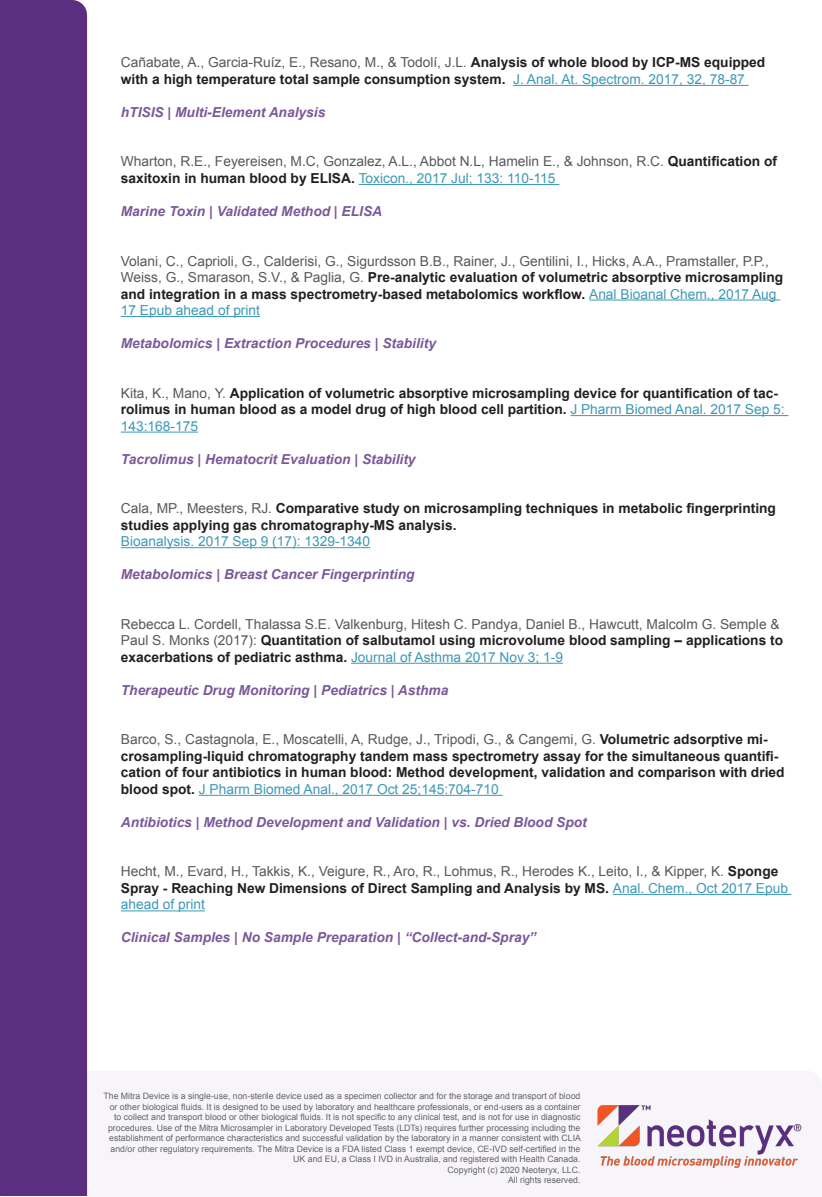
<style>
.page{position:relative;width:822px;height:1197px;background:#fff}
.page>*{position:absolute;margin:0;border:0;box-sizing:border-box;transform-origin:0 0}
.t1{font:13.75px/16.5px "Arial";color:#57585a}
.t2{font:700 13.75px/16.5px "Arial";color:#231f20}
.Keywords{font:italic 700 13.75px "Arial";color:#7b589a}
.Keywords-2{font:13.75px "Arial";color:#3c98b7}
.t3{font:8.75px/10.5px "Arial";color:#636366;text-align:right}
.s1{font-weight:400;color:#57585a}
.s2{font-weight:400;color:#3c98b7}
.s3{font-weight:700;color:#231f20}
.s4{color:#3c98b7}
</style>
<div class="page">
<div style="left:0;top:0;width:87px;height:1195px;background:#5a2f80"></div>
<img style="left:597px;top:1105px;width:204px;height:63px">
<hr style="left:513px;top:85px;width:235px;height:1px;background:#3c98b7">
<hr style="left:358px;top:184px;width:201px;height:1px;background:#3c98b7">
<hr style="left:589px;top:300px;width:191px;height:1px;background:#3c98b7">
<hr style="left:121px;top:316px;width:139px;height:1px;background:#3c98b7">
<hr style="left:570px;top:415px;width:218px;height:1px;background:#3c98b7">
<hr style="left:121px;top:432px;width:77px;height:1px;background:#3c98b7">
<hr style="left:121px;top:547px;width:249px;height:1px;background:#3c98b7">
<hr style="left:351px;top:663px;width:211px;height:1px;background:#3c98b7">
<hr style="left:199px;top:795px;width:303px;height:1px;background:#3c98b7">
<hr style="left:612px;top:894px;width:179px;height:1px;background:#3c98b7">
<hr style="left:121px;top:910px;width:84px;height:1px;background:#3c98b7">
<p class="t2" style="left:121px;top:55px;width:645px"><span class="s1">Cañabate, A., Garcia-Ruíz, E., Resano, M., &amp; Todolí, J.L.</span> Analysis of whole blood by ICP-MS equipped with a high temperature total sample consumption system. <span class="s2">J. Anal. At. Spectrom. 2017, 32, 78-87</span></p>
<p class="Keywords" style="left:121px;top:103px;width:206px">hTISIS | Multi-Element Analysis</p>
<p class="t1" style="left:121px;top:153px;width:657px">Wharton, R.E., Feyereisen, M.C, Gonzalez, A.L., Abbot N.L, Hamelin E., &amp; Johnson, R.C. <span class="s3">Quantification of saxitoxin in human blood by ELISA.</span> <span class="s4">Toxicon., 2017 Jul; 133: 110-115</span></p>
<p class="Keywords" style="left:121px;top:202px;width:263px">Marine Toxin | Validated Method | ELISA</p>
<p class="t1" style="left:121px;top:252px;width:663px">Volani, C., Caprioli, G., Calderisi, G., Sigurdsson B.B., Rainer, J., Gentilini, I., Hicks, A.A., Pramstaller, P.P., Weiss, G., Smarason, S.V., &amp; Paglia, G. <span class="s3">Pre-analytic evaluation of volumetric absorptive microsampling and integration in a mass spectrometry-based metabolomics workflow.</span> <span class="s4">Anal Bioanal Chem., 2017 Aug 17 Epub ahead of print</span></p>
<p class="Keywords" style="left:121px;top:334px;width:316px">Metabolomics | Extraction Procedures | Stability</p>
<p class="t2" style="left:121px;top:385px;width:665px"><span class="s1">Kita, K., Mano, Y.</span> Application of volumetric absorptive microsampling device for quantification of tac&shy;rolimus in human blood as a model drug of high blood cell partition. <span class="s2">J Pharm Biomed Anal. 2017 Sep 5:<br>143:168-175</span></p>
<p class="Keywords" style="left:121px;top:450px;width:296px">Tacrolimus | Hematocrit Evaluation | Stability</p>
<p class="t2" style="left:121px;top:500px;width:656px"><span class="s1">Cala, MP., Meesters, RJ.</span> Comparative study on microsampling techniques in metabolic fingerprinting studies applying gas chromatography-MS analysis.</p>
<p class="Keywords-2" style="left:121px;top:532px;width:251px">Bioanalysis. 2017 Sep 9 (17): 1329-1340</p>
<p class="Keywords" style="left:121px;top:565px;width:295px">Metabolomics | Breast Cancer Fingerprinting</p>
<p class="t1" style="left:121px;top:615px;width:663px">Rebecca L. Cordell, Thalassa S.E. Valkenburg, Hitesh C. Pandya, Daniel B., Hawcutt, Malcolm G. Semple &amp;<br>Paul S. Monks (2017): <span class="s3">Quantitation of salbutamol using microvolume blood sampling – applications to exacerbations of pediatric asthma.</span> <span class="s4">Journal of Asthma 2017 Nov 3; 1-9</span></p>
<p class="Keywords" style="left:121px;top:681px;width:329px">Therapeutic Drug Monitoring | Pediatrics | Asthma</p>
<p class="t2" style="left:121px;top:731px;width:665px"><span class="s1">Barco, S., Castagnola, E., Moscatelli, A, Rudge, J., Tripodi, G., &amp; Cangemi, G.</span> Volumetric adsorptive mi&shy;crosampling-liquid chromatography tandem mass spectrometry assay for the simultaneous quantifi&shy;cation of four antibiotics in human blood: Method development, validation and comparison with dried blood spot. <span class="s2">J Pharm Biomed Anal., 2017 Oct 25;145:704-710</span></p>
<p class="Keywords" style="left:121px;top:813px;width:467px">Antibiotics | Method Development and Validation | vs. Dried Blood Spot</p>
<p class="t1" style="left:121px;top:863px;width:668px">Hecht, M., Evard, H., Takkis, K., Veigure, R., Aro, R., Lohmus, R., Herodes K., Leito, I., &amp; Kipper, K. <span class="s3">Sponge<br>Spray - Reaching New Dimensions of Direct Sampling and Analysis by MS.</span> <span class="s4">Anal. Chem., Oct 2017 Epub ahead of print</span></p>
<p class="Keywords" style="left:121px;top:928px;width:416px">Clinical Samples | No Sample Preparation | “Collect-and-Spray”</p>
<p class="t3" style="left:103px;top:1090px;width:479px">The Mitra Device is a single-use, non-sterile device used as a specimen collector and for the storage and transport of blood or other biological fluids. It is designed to be used by laboratory and healthcare professionals, or end-users as a container to collect and transport blood or other biological fluids. It is not specific to any clinical test, and is not for use in diagnostic procedures. Use of the Mitra Microsampler in Laboratory Developed Tests (LDTs) requires further processing including the establishment of performance characteristics and successful validation by the laboratory in a manner consistent with CLIA and/or other regulatory requirements. The Mitra Device is a FDA listed Class 1 exempt device, CE-IVD self-certified in the UK and EU, a Class I IVD in Australia, and registered with Health Canada.<br>Copyright (c) 2020 Neoteryx, LLC.<br>All rights reserved.</p>
</div>
